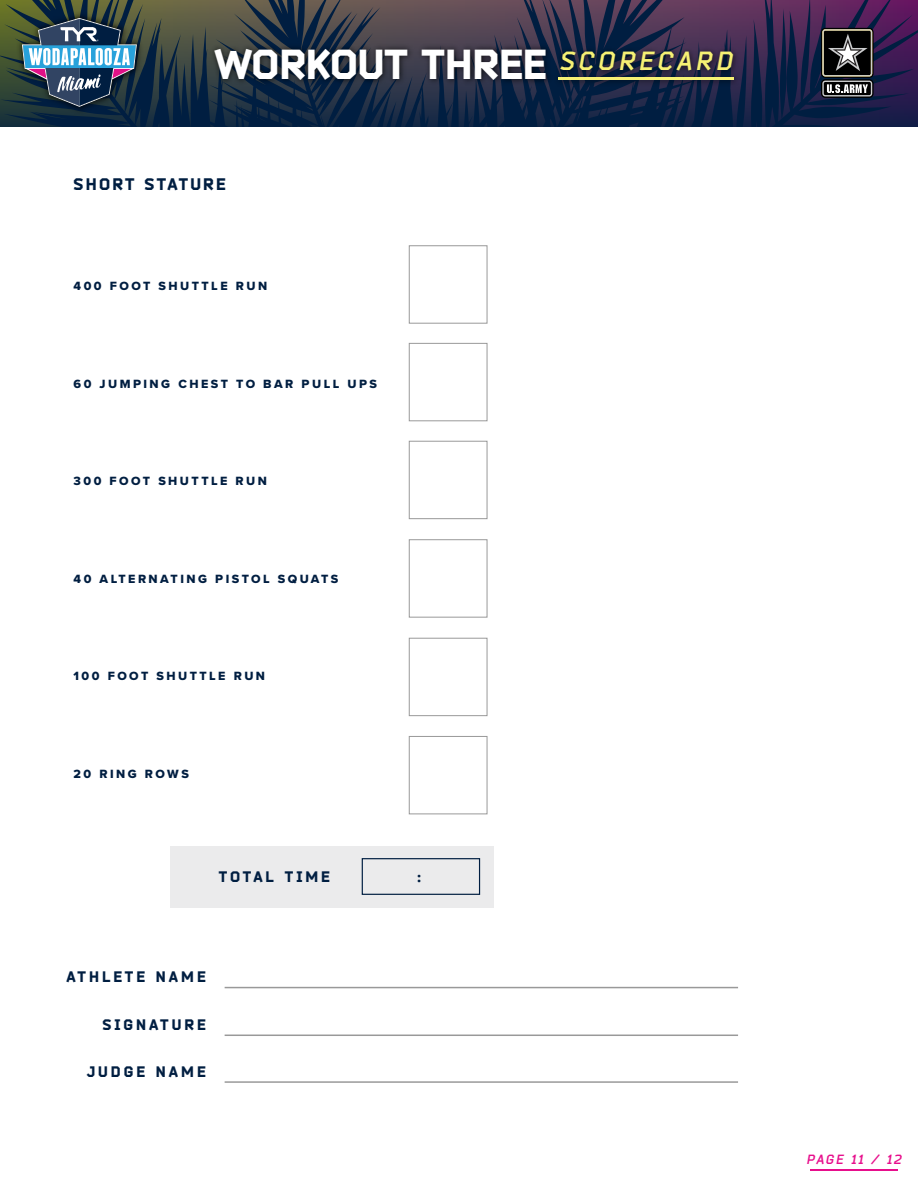
<style>
.page{position:relative;width:918px;height:1188px;background:#fff}
.page>*{position:absolute;margin:0;border:0;box-sizing:border-box;transform-origin:0 0}
.t1{font:900 41.4px "Bender";color:#fff}
.t2{font:900 16.5px "Bender";letter-spacing:.14em;color:#001e41}
.t3{font:900 15px "Bender";letter-spacing:.2em;color:#001e41}
.t4{font:italic 700 13.2px "Bender";letter-spacing:.15em;color:#e70f8c}
.t5{font:12.45px "Proxima Nova Extrabld";letter-spacing:.2em;color:#001e41}
</style>
<div class="page">
<svg style="left:0;top:0;width:428px;height:127px"></svg>
<img style="left:207px;top:36px;width:231px;height:65px">
<svg style="left:438px;top:0;width:480px;height:127px"></svg>
<div style="left:171px;top:846px;width:323px;height:61px;background:#ebebec"></div>
<div style="left:409px;top:245px;width:78px;height:79px;border:1px solid #999"></div>
<div style="left:409px;top:343px;width:78px;height:78px;border:1px solid #999"></div>
<div style="left:409px;top:441px;width:78px;height:78px;border:1px solid #999"></div>
<div style="left:409px;top:539px;width:78px;height:79px;border:1px solid #999"></div>
<div style="left:409px;top:638px;width:78px;height:78px;border:1px solid #999"></div>
<div style="left:409px;top:736px;width:78px;height:78px;border:1px solid #999"></div>
<div style="left:362px;top:858px;width:118px;height:37px;border:1px solid #001e41"></div>
<hr style="left:225px;top:987px;width:513px;height:1px;background:#999">
<hr style="left:225px;top:1035px;width:513px;height:1px;background:#999">
<hr style="left:225px;top:1081px;width:513px;height:2px;background:#999">
<hr style="left:810px;top:1169px;width:88px;height:1px;background:#e70f8c">
<h1 class="t1" style="left:215px;top:38px;width:519px">WORKOUT THREE <sup>SCORECARD</sup></h1>
<h2 class="t2" style="left:74px;top:174px;width:154px">SHORT STATURE</h2>
<p class="t5" style="left:74px;top:277px;width:195px">400 FOOT SHUTTLE RUN</p>
<p class="t5" style="left:74px;top:375px;width:305px">60 JUMPING CHEST TO BAR PULL UPS</p>
<p class="t5" style="left:74px;top:472px;width:195px">300 FOOT SHUTTLE RUN</p>
<p class="t5" style="left:74px;top:570px;width:266px">40 ALTERNATING PISTOL SQUATS</p>
<p class="t5" style="left:74px;top:667px;width:193px">100 FOOT SHUTTLE RUN</p>
<p class="t5" style="left:74px;top:765px;width:117px">20 RING ROWS</p>
<p class="t3" style="left:219px;top:868px;width:112px">TOTAL TIME</p>
<p class="t3" style="left:417px;top:868px;width:5px">:</p>
<p class="t3" style="left:66px;top:968px;width:141px">ATHLETE NAME</p>
<p class="t3" style="left:103px;top:1016px;width:105px">SIGNATURE</p>
<p class="t3" style="left:87px;top:1062px;width:120px">JUDGE NAME</p>
<p class="t4" style="left:807px;top:1151px;width:96px">PAGE 11 / 12</p>
</div>
